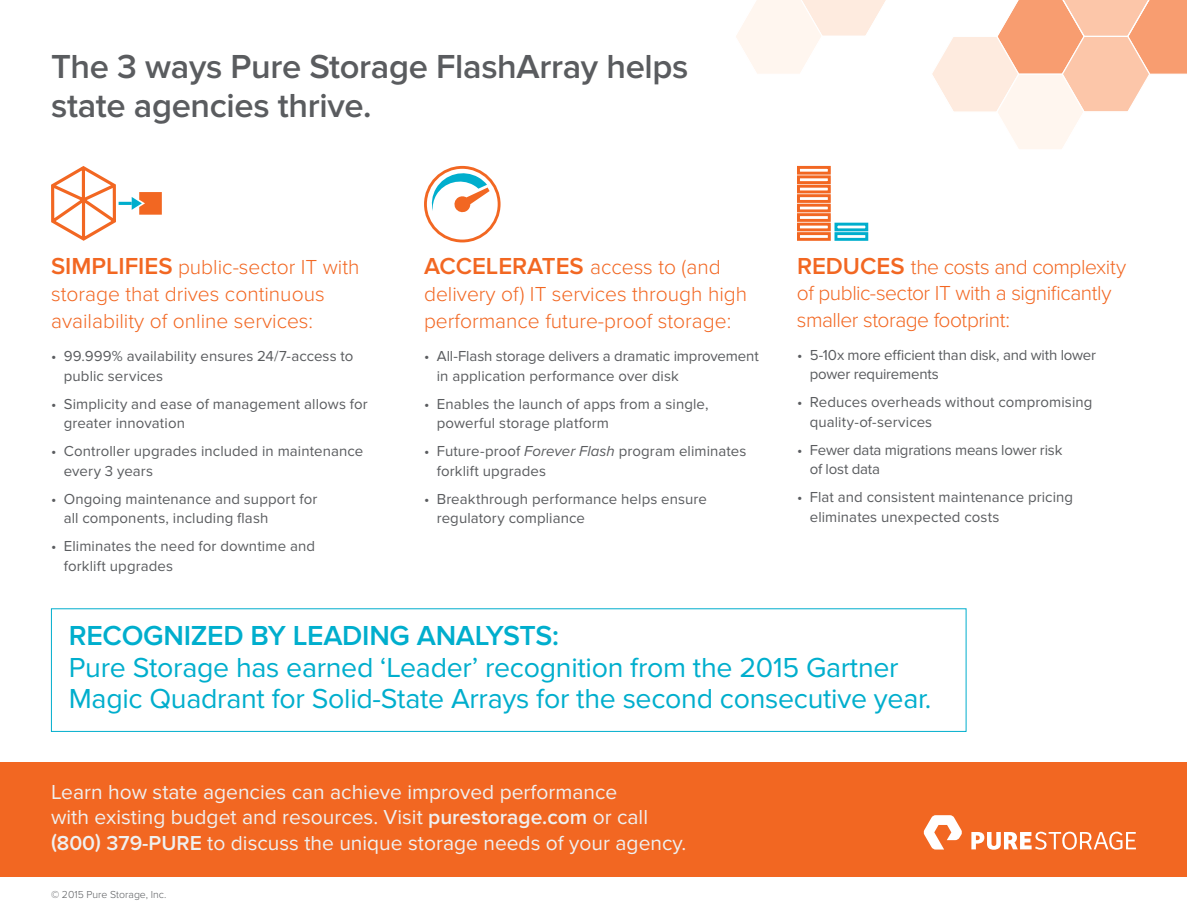
<style>
.page{position:relative;width:1187px;height:919px;background:#fff}
.page>*{position:absolute;margin:0;border:0;box-sizing:border-box;transform-origin:0 0}
.t1{font:600 34.5px/38.4px "Proxima Nova";letter-spacing:-.01em;color:#5a5c5f}
.t2{font:28.5px/31.5px "Proxima Nova";letter-spacing:-.01em;color:#00aecd}
.t3{font:600 28.5px "Proxima Nova";letter-spacing:-.01em;color:#00aecd}
.t4{font:300 21px/27px "Proxima Nova";color:#f26722}
.t5{font:21px/25.5px "Proxima Nova";color:#eff0f0}
.t6{font:300 21px/26.2px "Proxima Nova";letter-spacing:-.025em;color:#f26722}
.t7{font:15px/19.5px "Proxima Nova";letter-spacing:.005em;color:#5a5c5f}
.t8{font:15px/19.5px "Proxima Nova";letter-spacing:-.015em;color:#5a5c5f}
.t9{font:300 10.5px "Proxima Nova";color:#5a5c5f}
.s1{font-weight:600;font-size:24px}
.s2{font-style:italic}
.s3{font-weight:600}
</style>
<div class="page">
<div style="left:0;top:761px;width:1186px;height:115px;background:#f26722"></div>
<svg style="left:51px;top:166px;width:111px;height:75px"></svg>
<svg style="left:736px;top:0;width:450px;height:241px"></svg>
<svg style="left:431px;top:169px;width:58px;height:44px"></svg>
<div style="left:424px;top:166px;width:76px;height:76px;border:3px solid #f26722;border-radius:50%"></div>
<svg style="left:923px;top:815px;width:39px;height:34px"></svg>
<svg style="left:971px;top:831px;width:164px;height:18px"></svg>
<h1 class="t1" style="left:51px;top:48px;width:639px">The 3 ways Pure Storage FlashArray helps state agencies thrive.</h1>
<h3 class="t4" style="left:51px;top:254px;width:310px"><span class="s1">SIMPLIFIES</span> public-sector IT with storage that drives continuous availability of online services:</h3>
<p class="t7" style="left:64px;top:347px;width:291px;text-indent:-13px">• 99.999% availability ensures 24/7-access to public services</p>
<p class="t7" style="left:64px;top:394px;width:305px;text-indent:-13px">• Simplicity and ease of management allows for greater innovation</p>
<p class="t7" style="left:64px;top:442px;width:301px;text-indent:-13px">• Controller upgrades included in maintenance every 3 years</p>
<p class="t7" style="left:64px;top:489px;width:255px;text-indent:-13px">• Ongoing maintenance and support for all components, including flash</p>
<p class="t7" style="left:64px;top:537px;width:253px;text-indent:-13px">• Eliminates the need for downtime and forklift upgrades</p>
<h3 class="t4" style="left:424px;top:254px;width:325px"><span class="s1">ACCELERATES</span> access to (and delivery of) IT services through high performance future-proof storage:</h3>
<p class="t7" style="left:437px;top:347px;width:323px;text-indent:-13px">• All-Flash storage delivers a dramatic improvement in application performance over disk</p>
<p class="t7" style="left:437px;top:394px;width:273px;text-indent:-13px">• Enables the launch of apps from a single, powerful storage platform</p>
<p class="t7" style="left:437px;top:442px;width:311px;text-indent:-13px">• Future-proof <span class="s2">Forever Flash</span> program eliminates forklift upgrades</p>
<p class="t7" style="left:437px;top:489px;width:272px;text-indent:-13px">• Breakthrough performance helps ensure regulatory compliance</p>
<h3 class="t6" style="left:797px;top:254px;width:331px"><span class="s1">REDUCES</span> the costs and complexity of public-sector IT with a significantly smaller storage footprint:</h3>
<p class="t8" style="left:809px;top:345px;width:288px;text-indent:-13px">• 5-10x more efficient than disk, and with lower power requirements</p>
<p class="t7" style="left:809px;top:393px;width:284px;text-indent:-13px">• Reduces overheads without compromising quality-of-services</p>
<p class="t8" style="left:809px;top:440px;width:254px;text-indent:-13px">• Fewer data migrations means lower risk of lost data</p>
<p class="t7" style="left:809px;top:488px;width:265px;text-indent:-13px">• Flat and consistent maintenance pricing eliminates unexpected costs</p>
<h2 class="t3" style="left:69px;top:619px;width:491px">RECOGNIZED BY LEADING ANALYSTS:</h2>
<h2 class="t2" style="left:69px;top:652px;width:864px">Pure Storage has earned ‘Leader’ recognition from the 2015 Gartner<br>Magic Quadrant for Solid-State Arrays for the second consecutive year.</h2>
<h3 class="t5" style="left:51px;top:779px;width:637px">Learn how state agencies can achieve improved performance<br>with existing budget and resources. Visit <span class="s3">purestorage.com</span> or call <span class="s3">(800) 379-PURE</span> to discuss the unique storage needs of your agency.</h3>
<p class="t9" style="left:51px;top:888px;width:117px">© 2015 Pure Storage, Inc.</p>
</div>
